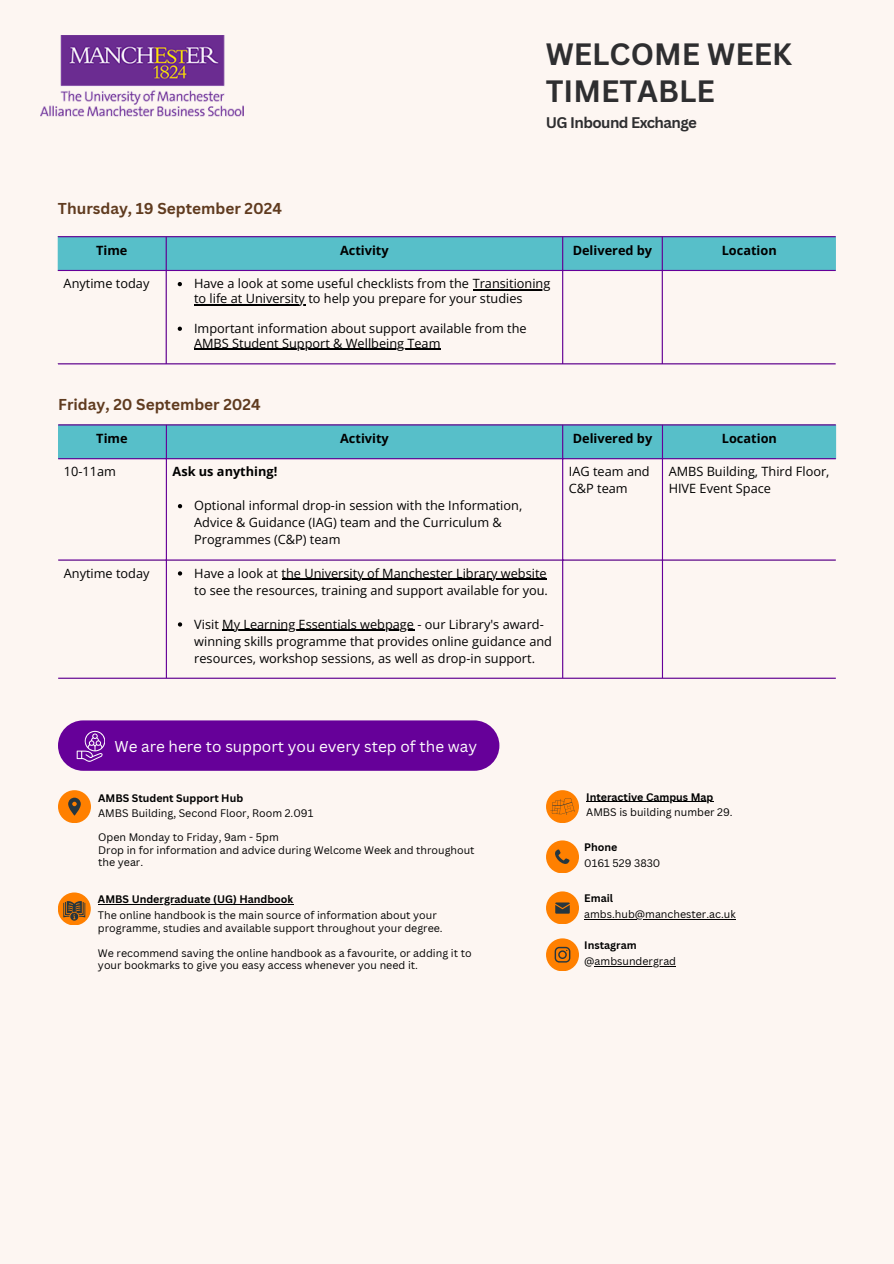
<style>
.page{position:relative;width:894px;height:1264px;background:#fff}
.page>*{position:absolute;margin:0;border:0;box-sizing:border-box;transform-origin:0 0}
.t1{font:700 30px/37.2px "Canva Sans";color:#2e2e30}
.t2{font:700 15.3px "Canva Sans";color:#603b1f}
.t3{font:15.3px "Canva Sans";color:#fff}
.t4{font:700 15px "Canva Sans";letter-spacing:-.035em;color:#2e2e30}
.t5{font:12.75px/17px "Open Sans";color:#000}
.t6{font:700 12.75px "Open Sans";color:#000}
.t7{font:10.65px/12.5px "Canva Sans";color:#000}
.t8{font:700 10.65px "Canva Sans";color:#000}
</style>
<div class="page">
<div style="left:0;top:0;width:893px;height:1263px;background:#fdf6f2"></div>
<img style="left:41px;top:36px;width:202px;height:81px">
<div style="left:58px;top:237px;width:777px;height:33px;background:#57bfc9"></div>
<svg style="left:178px;top:282px;width:4px;height:4px"></svg>
<hr style="left:472px;top:289px;width:78px;height:1px;background:#000">
<hr style="left:194px;top:304px;width:111px;height:1px;background:#000">
<svg style="left:178px;top:326px;width:4px;height:5px"></svg>
<hr style="left:194px;top:349px;width:246px;height:1px;background:#000">
<hr style="left:166px;top:237px;width:1px;height:126px;background:#609">
<hr style="left:562px;top:237px;width:1px;height:126px;background:#609">
<hr style="left:661px;top:237px;width:1px;height:126px;background:#609">
<hr style="left:58px;top:236px;width:777px;height:1px;background:#609">
<hr style="left:58px;top:270px;width:777px;height:1px;background:#609">
<hr style="left:58px;top:363px;width:777px;height:1px;background:#609">
<div style="left:546px;top:938px;width:33px;height:33px;background:#ff8000;border-radius:50%"></div>
<div style="left:546px;top:891px;width:33px;height:33px;background:#ff8000;border-radius:50%"></div>
<svg style="left:555px;top:902px;width:14px;height:11px"></svg>
<svg style="left:554px;top:946px;width:16px;height:16px"></svg>
<div style="left:58px;top:790px;width:33px;height:33px;background:#ff8000;border-radius:50%"></div>
<svg style="left:68px;top:797px;width:12px;height:18px"></svg>
<div style="left:58px;top:892px;width:33px;height:33px;background:#ff8000;border-radius:50%"></div>
<svg style="left:63px;top:901px;width:22px;height:19px"></svg>
<div style="left:546px;top:840px;width:33px;height:33px;background:#ff8000;border-radius:50%"></div>
<div style="left:546px;top:790px;width:33px;height:33px;background:#ff8000;border-radius:50%"></div>
<svg style="left:550px;top:798px;width:25px;height:17px"></svg>
<div style="left:58px;top:720px;width:441px;height:50px;background:#609;border-radius:25px"></div>
<svg style="left:77px;top:730px;width:28px;height:31px"></svg>
<hr style="left:594px;top:966px;width:82px;height:1px;background:#000">
<hr style="left:584px;top:919px;width:151px;height:1px;background:#000">
<hr style="left:98px;top:903px;width:195px;height:1px;background:#000">
<hr style="left:586px;top:801px;width:127px;height:1px;background:#000">
<svg style="left:555px;top:849px;width:14px;height:15px"></svg>
<div style="left:58px;top:425px;width:777px;height:33px;background:#57bfc9"></div>
<svg style="left:178px;top:504px;width:4px;height:4px"></svg>
<svg style="left:178px;top:571px;width:4px;height:4px"></svg>
<hr style="left:281px;top:578px;width:23px;height:2px;background:#000">
<hr style="left:304px;top:578px;width:243px;height:2px;background:#000">
<svg style="left:178px;top:622px;width:4px;height:4px"></svg>
<hr style="left:222px;top:629px;width:192px;height:2px;background:#000">
<hr style="left:166px;top:425px;width:1px;height:252px;background:#609">
<hr style="left:562px;top:425px;width:1px;height:252px;background:#609">
<hr style="left:661px;top:425px;width:1px;height:252px;background:#609">
<hr style="left:58px;top:424px;width:777px;height:1px;background:#609">
<hr style="left:58px;top:458px;width:777px;height:1px;background:#609">
<hr style="left:58px;top:559px;width:777px;height:1px;background:#609">
<hr style="left:58px;top:677px;width:777px;height:1px;background:#609">
<p class="t2" style="left:58px;top:197px;width:225px">Thursday, 19 September 2024</p>
<h1 class="t1" style="left:545px;top:35px;width:248px">WELCOME WEEK<br>TIMETABLE</h1>
<h2 class="t4" style="left:545px;top:112px;width:153px">UG Inbound Exchange</h2>
<h2 class="t6" style="left:96px;top:241px;width:33px">Time</h2>
<p class="t6" style="left:340px;top:241px;width:50px">Activity</p>
<p class="t6" style="left:572px;top:241px;width:81px">Delivered by</p>
<p class="t6" style="left:721px;top:241px;width:57px">Location</p>
<p class="t5" style="left:64px;top:275px;width:87px">Anytime today</p>
<p class="t5" style="left:194px;top:275px;width:357px">Have a look at some useful checklists from the Transitioning</p>
<p class="t5" style="left:194px;top:290px;width:330px">to life at University to help you prepare for your studies</p>
<p class="t5" style="left:194px;top:319px;width:334px">Important information about support available from the</p>
<h2 class="t5" style="left:194px;top:334px;width:248px">AMBS Student Support &amp; Wellbeing Team</h2>
<p class="t2" style="left:58px;top:394px;width:204px">Friday, 20 September 2024</p>
<p class="t6" style="left:96px;top:429px;width:33px">Time</p>
<p class="t6" style="left:340px;top:429px;width:50px">Activity</p>
<h4 class="t6" style="left:572px;top:429px;width:81px">Delivered by</h4>
<p class="t6" style="left:721px;top:429px;width:57px">Location</p>
<p class="t5" style="left:64px;top:463px;width:54px">10-11am</p>
<h4 class="t6" style="left:172px;top:463px;width:106px">Ask us anything!</h4>
<p class="t5" style="left:194px;top:497px;width:329px">Optional informal drop-in session with the Information,<br>Advice &amp; Guidance (IAG) team and the Curriculum &amp;<br>Programmes (C&amp;P) team</p>
<p class="t5" style="left:568px;top:463px;width:82px">IAG team and<br>C&amp;P team</p>
<h4 class="t5" style="left:668px;top:463px;width:162px">AMBS Building, Third Floor,<br>HIVE Event Space</h4>
<p class="t5" style="left:64px;top:564px;width:87px">Anytime today</p>
<p class="t5" style="left:194px;top:564px;width:354px">Have a look at the University of Manchester Library website</p>
<p class="t5" style="left:194px;top:581px;width:355px">to see the resources, training and support available for you.</p>
<p class="t5" style="left:194px;top:615px;width:351px">Visit My Learning Essentials webpage - our Library's award-</p>
<h4 class="t5" style="left:194px;top:632px;width:359px">winning skills programme that provides online guidance and resources, workshop sessions, as well as drop-in support.</h4>
<p class="t3" style="left:114px;top:735px;width:364px">We are here to support you every step of the way</p>
<p class="t8" style="left:98px;top:790px;width:146px">AMBS Student Support Hub</p>
<p class="t7" style="left:98px;top:806px;width:217px">AMBS Building, Second Floor, Room 2.091</p>
<p class="t7" style="left:98px;top:831px;width:182px">Open Monday to Friday, 9am - 5pm</p>
<p class="t7" style="left:98px;top:843px;width:378px">Drop in for information and advice during Welcome Week and throughout the year.</p>
<h3 class="t8" style="left:98px;top:891px;width:197px">AMBS Undergraduate (UG) Handbook</h3>
<p class="t7" style="left:98px;top:909px;width:346px">The online handbook is the main source of information about your programme, studies and available support throughout your degree.</p>
<p class="t7" style="left:98px;top:946px;width:375px">We recommend saving the online handbook as a favourite, or adding it to your bookmarks to give you easy access whenever you need it.</p>
<p class="t8" style="left:586px;top:789px;width:129px">Interactive Campus Map</p>
<p class="t7" style="left:586px;top:806px;width:148px">AMBS is building number 29.</p>
<h4 class="t8" style="left:584px;top:839px;width:35px">Phone</h4>
<p class="t7" style="left:584px;top:857px;width:78px">0161 529 3830</p>
<p class="t8" style="left:584px;top:890px;width:30px">Email</p>
<p class="t7" style="left:584px;top:908px;width:153px">ambs.hub@manchester.ac.uk</p>
<p class="t8" style="left:584px;top:937px;width:54px">Instagram</p>
<p class="t7" style="left:584px;top:955px;width:93px">@ambsundergrad</p>
</div>
